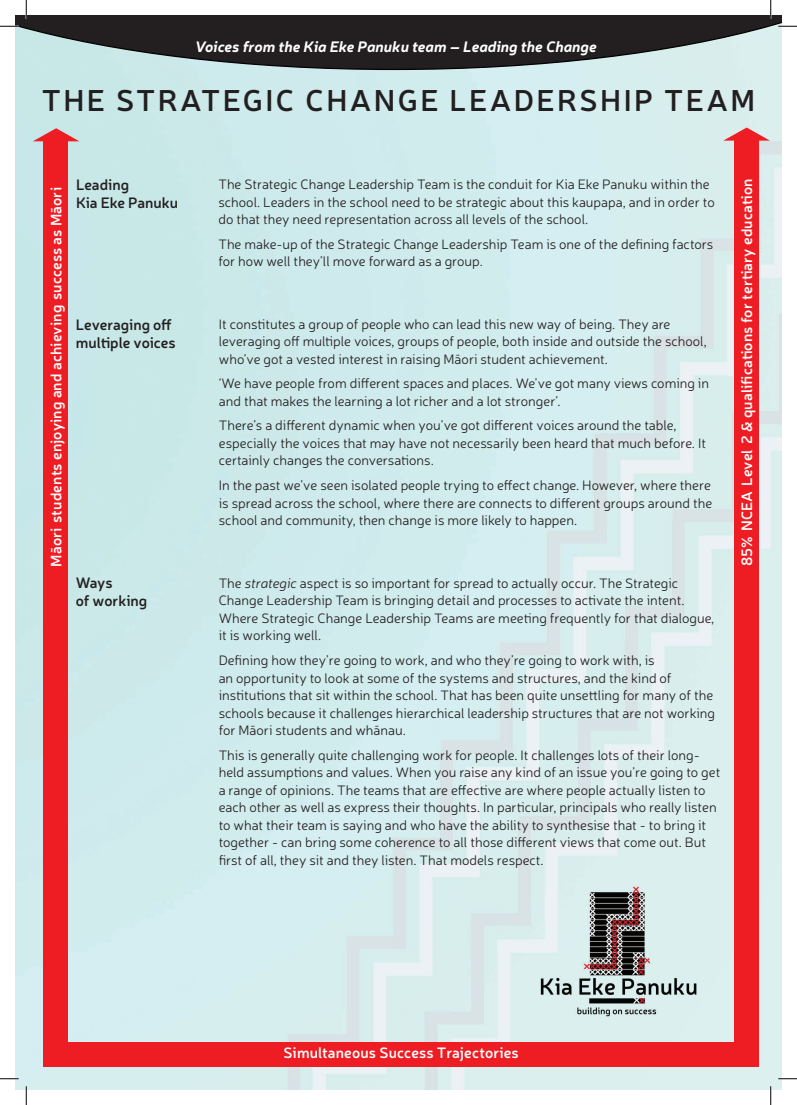
<style>
.page{position:relative;width:797px;height:1105px;background:#fff}
.page>*{position:absolute;margin:0;border:0;box-sizing:border-box;transform-origin:0 0}
.t1{font:600 30px "Neris";letter-spacing:.08em;color:#231f20}
.t2{font:600 15px "Neris";letter-spacing:.01em;color:#fff}
.t3{font:600 15px/18px "Neris";color:#231f20}
.t4{font:italic 700 15px "Neris";color:#fff}
.t5{font:300 13.75px/17.5px "Neris";color:#231f20}
.s1{font-style:italic}
</style>
<div class="page">
<img style="left:16px;top:70px;width:765px;height:1019px">
<svg style="left:16px;top:16px;width:765px;height:54px;background:#4f5353"></svg>
<div style="left:43px;top:140px;width:25px;height:927px;background:#ee1d23"></div>
<div style="left:54px;top:1042px;width:698px;height:25px;background:#ee1d23"></div>
<div style="left:734px;top:140px;width:25px;height:926px;background:#ee1d23"></div>
<svg style="left:33px;top:128px;width:46px;height:13px"></svg>
<svg style="left:723px;top:128px;width:47px;height:13px"></svg>
<svg style="left:0;top:25px;width:19px;height:2px"></svg>
<svg style="left:778px;top:25px;width:19px;height:2px"></svg>
<svg style="left:0;top:1078px;width:19px;height:1px"></svg>
<svg style="left:778px;top:1078px;width:19px;height:1px"></svg>
<svg style="left:25px;top:0;width:2px;height:19px"></svg>
<svg style="left:25px;top:1086px;width:2px;height:19px"></svg>
<svg style="left:770px;top:0;width:1px;height:19px"></svg>
<svg style="left:770px;top:1086px;width:1px;height:19px"></svg>
<p class="t4" style="left:195px;top:36px;width:403px">Voices from the Kia Eke Panuku team – Leading the Change</p>
<h1 class="t1" style="left:42px;top:79px;width:714px">THE STRATEGIC CHANGE LEADERSHIP TEAM</h1>
<p class="t3" style="left:76px;top:175px;width:104px">Leading<br>Kia Eke Panuku</p>
<p class="t5" style="left:218px;top:175px;width:498px">The Strategic Change Leadership Team is the conduit for Kia Eke Panuku within the school. Leaders in the school need to be strategic about this kaupapa, and in order to do that they need representation across all levels of the school.</p>
<p class="t5" style="left:218px;top:235px;width:496px">The make-up of the Strategic Change Leadership Team is one of the defining factors for how well they’ll move forward as a group.</p>
<p class="t2" style="left:46px;top:567px;width:381px;rotate:-90deg">Māori students enjoying and achieving success as Māori</p>
<p class="t2" style="left:736px;top:566px;width:389px;rotate:-90deg">85% NCEA Level 2 &amp; qualifications for tertiary education</p>
<p class="t3" style="left:76px;top:315px;width:101px">Leveraging off multiple voices</p>
<p class="t5" style="left:219px;top:315px;width:489px">It constitutes a group of people who can lead this new way of being. They are leveraging off multiple voices, groups of people, both inside and outside the school, who’ve got a vested interest in raising Māori student achievement.</p>
<p class="t5" style="left:219px;top:374px;width:491px">‘We have people from different spaces and places. We’ve got many views coming in and that makes the learning a lot richer and a lot stronger’.</p>
<p class="t5" style="left:219px;top:416px;width:488px">There’s a different dynamic when you’ve got different voices around the table, especially the voices that may have not necessarily been heard that much before. It certainly changes the conversations.</p>
<p class="t5" style="left:219px;top:476px;width:495px;text-align:justify">In the past we’ve seen isolated people trying to effect change. However, where there is spread across the school, where there are connects to different groups around the school and community, then change is more likely to happen.</p>
<p class="t3" style="left:76px;top:573px;width:73px">Ways<br>of working</p>
<p class="t5" style="left:219px;top:574px;width:497px">The <span class="s1">strategic</span> aspect is so important for spread to actually occur. The Strategic Change Leadership Team is bringing detail and processes to activate the intent.<br>Where Strategic Change Leadership Teams are meeting frequently for that dialogue, it is working well.</p>
<p class="t5" style="left:219px;top:651px;width:498px">Defining how they’re going to work, and who they’re going to work with, is<br>an opportunity to look at some of the systems and structures, and the kind of institutions that sit within the school. That has been quite unsettling for many of the schools because it challenges hierarchical leadership structures that are not working for Māori students and whānau.</p>
<p class="t5" style="left:219px;top:746px;width:503px">This is generally quite challenging work for people. It challenges lots of their long&shy;held assumptions and values. When you raise any kind of an issue you’re going to get a range of opinions. The teams that are effective are where people actually listen to each other as well as express their thoughts. In particular, principals who really listen to what their team is saying and who have the ability to synthesise that - to bring it together - can bring some coherence to all those different views that come out. But first of all, they sit and they listen. That models respect.</p>
<p class="t2" style="left:283px;top:1042px;width:237px">Simultaneous Success Trajectories</p>
</div>
